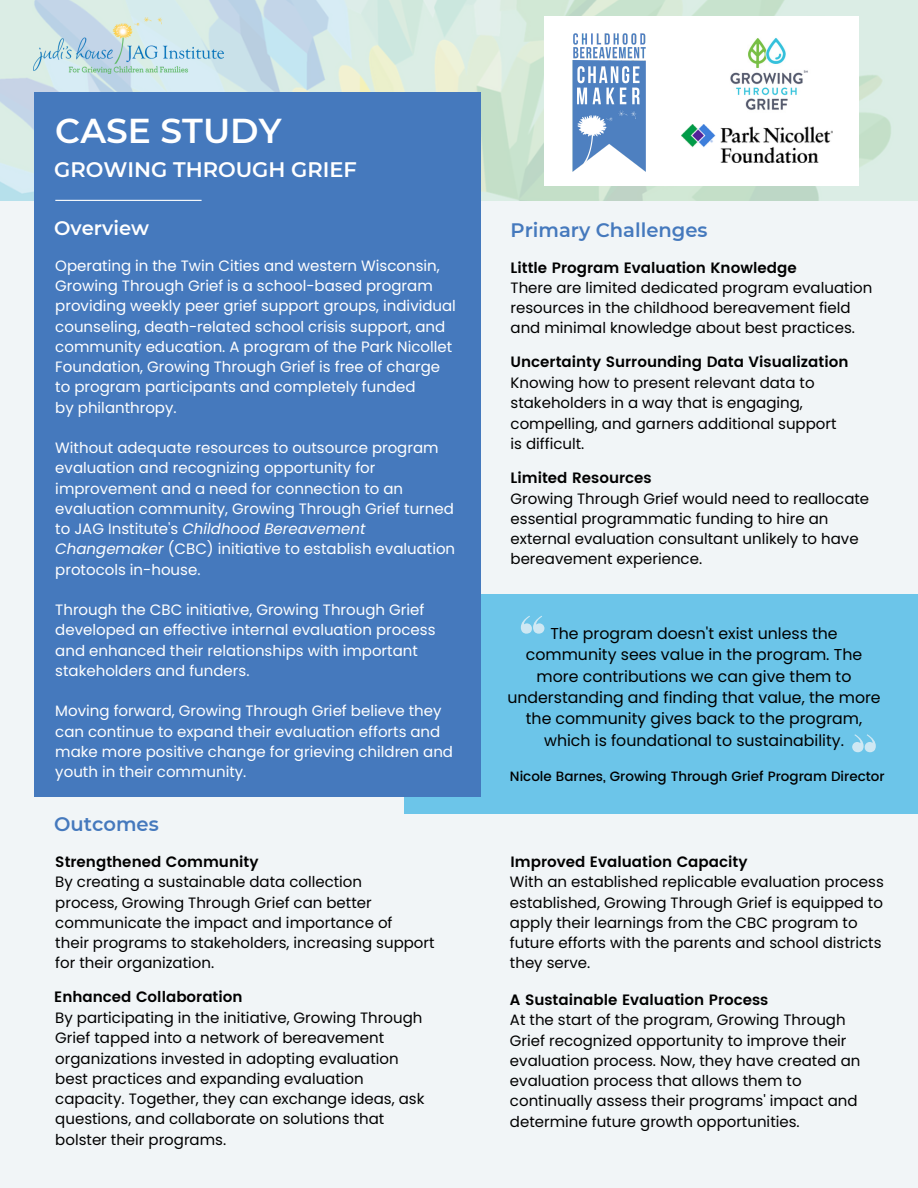
<style>
.page{position:relative;width:918px;height:1188px;background:#f1f5f7}
.page>*{position:absolute;margin:0;border:0;box-sizing:border-box;transform-origin:0 0}
.t1{font:600 34.5px "Montserrat";color:#fff}
.t2{font:600 21px "Montserrat";color:#fff}
.t3{font:600 19.5px "Montserrat";color:#4579bd}
.t4{font:600 19.5px "Montserrat";color:#fff}
.t5{font:15.75px/21.3px "Poppins";color:#000;text-align:center}
.t6{font:15px/20.2px "Poppins";color:#000}
.t7{font:15px/20.2px "Poppins";color:#fff}
.t8{font:600 15px "Poppins";color:#000}
.t9{font:500 13.5px "Poppins";color:#000}
.s1{font-style:italic}
</style>
<div class="page">
<img style="left:0;top:0;width:918px;height:201px">
<img style="left:34px;top:17px;width:190px;height:57px">
<div style="left:545px;top:16px;width:314px;height:170px;background:#fff"></div>
<img style="left:572px;top:33px;width:74px;height:139px">
<div style="left:404px;top:594px;width:514px;height:219px;background:#6cc5e9"></div>
<div style="left:34px;top:92px;width:446px;height:704px;background:#4579bd"></div>
<svg style="left:521px;top:616px;width:23px;height:18px"></svg>
<svg style="left:852px;top:734px;width:24px;height:18px"></svg>
<hr style="left:55px;top:200px;width:147px;height:1px;background:#fff">
<img style="left:730px;top:38px;width:78px;height:72px">
<img style="left:681px;top:124px;width:152px;height:39px">
<p class="t1" style="left:55px;top:110px;width:228px">CASE STUDY</p>
<p class="t2" style="left:54px;top:157px;width:304px">GROWING THROUGH GRIEF</p>
<p class="t4" style="left:54px;top:216px;width:96px">Overview</p>
<p class="t3" style="left:511px;top:218px;width:198px">Primary Challenges</p>
<p class="t8" style="left:511px;top:259px;width:288px">Little Program Evaluation Knowledge</p>
<p class="t6" style="left:511px;top:277px;width:363px">There are limited dedicated program evaluation resources in the childhood bereavement field</p>
<p class="t6" style="left:511px;top:318px;width:346px">and minimal knowledge about best practices.</p>
<p class="t8" style="left:511px;top:354px;width:339px">Uncertainty Surrounding Data Visualization</p>
<p class="t6" style="left:511px;top:373px;width:328px">Knowing how to present relevant data to stakeholders in a way that is engaging, compelling, and garners additional support</p>
<p class="t6" style="left:511px;top:433px;width:75px">is difficult.</p>
<p class="t8" style="left:511px;top:469px;width:143px">Limited Resources</p>
<p class="t6" style="left:511px;top:488px;width:360px">Growing Through Grief would need to reallocate essential programmatic funding to hire an</p>
<p class="t6" style="left:511px;top:529px;width:350px">external evaluation consultant unlikely to have bereavement experience.</p>
<p class="t7" style="left:55px;top:256px;width:402px">Operating in the Twin Cities and western Wisconsin, Growing Through Grief is a school-based program providing weekly peer grief support groups, individual counseling, death-related school crisis support, and community education. A program of the Park Nicollet Foundation, Growing Through Grief is free of charge to program participants and completely funded</p>
<p class="t7" style="left:55px;top:397px;width:123px">by philanthropy.</p>
<p class="t7" style="left:55px;top:438px;width:401px">Without adequate resources to outsource program evaluation and recognizing opportunity for improvement and a need for connection to an evaluation community, Growing Through Grief turned to JAG Institute's <span class="s1">Childhood Bereavement Changemaker</span> (CBC) initiative to establish evaluation protocols in-house.</p>
<p class="t7" style="left:55px;top:600px;width:382px">Through the CBC initiative, Growing Through Grief developed an effective internal evaluation process and enhanced their relationships with important stakeholders and funders.</p>
<p class="t7" style="left:55px;top:701px;width:399px">Moving forward, Growing Through Grief believe they can continue to expand their evaluation efforts and make more positive change for grieving children and youth in their community.</p>
<p class="t5" style="left:507px;top:623px;width:375px">The program doesn't exist unless the community sees value in the program. The more contributions we can give them to understanding and finding that value, the more the community gives back to the program, which is foundational to sustainability.</p>
<p class="t9" style="left:510px;top:769px;width:376px">Nicole Barnes, Growing Through Grief Program Director</p>
<p class="t3" style="left:54px;top:812px;width:106px">Outcomes</p>
<p class="t8" style="left:55px;top:853px;width:205px">Strengthened Community</p>
<p class="t6" style="left:55px;top:872px;width:308px">By creating a sustainable data collection</p>
<p class="t6" style="left:55px;top:892px;width:339px">process, Growing Through Grief can better communicate the impact and importance of</p>
<p class="t6" style="left:55px;top:933px;width:381px">their programs to stakeholders, increasing support for their organization.</p>
<p class="t8" style="left:54px;top:989px;width:190px">Enhanced Collaboration</p>
<p class="t6" style="left:55px;top:1008px;width:369px">By participating in the initiative, Growing Through<br>Grief tapped into a network of bereavement organizations invested in adopting evaluation</p>
<p class="t6" style="left:55px;top:1068px;width:310px">best practices and expanding evaluation</p>
<p class="t6" style="left:55px;top:1089px;width:371px">capacity. Together, they can exchange ideas, ask questions, and collaborate on solutions that bolster their programs.</p>
<p class="t8" style="left:511px;top:853px;width:238px">Improved Evaluation Capacity</p>
<p class="t6" style="left:510px;top:872px;width:375px">With an established replicable evaluation process established, Growing Through Grief is equipped to apply their learnings from the CBC program to future efforts with the parents and school districts they serve.</p>
<p class="t8" style="left:510px;top:991px;width:260px">A Sustainable Evaluation Process</p>
<p class="t6" style="left:510px;top:1010px;width:352px">At the start of the program, Growing Through Grief recognized opportunity to improve their evaluation process. Now, they have created an evaluation process that allows them to continually assess their programs' impact and determine future growth opportunities.</p>
</div>
